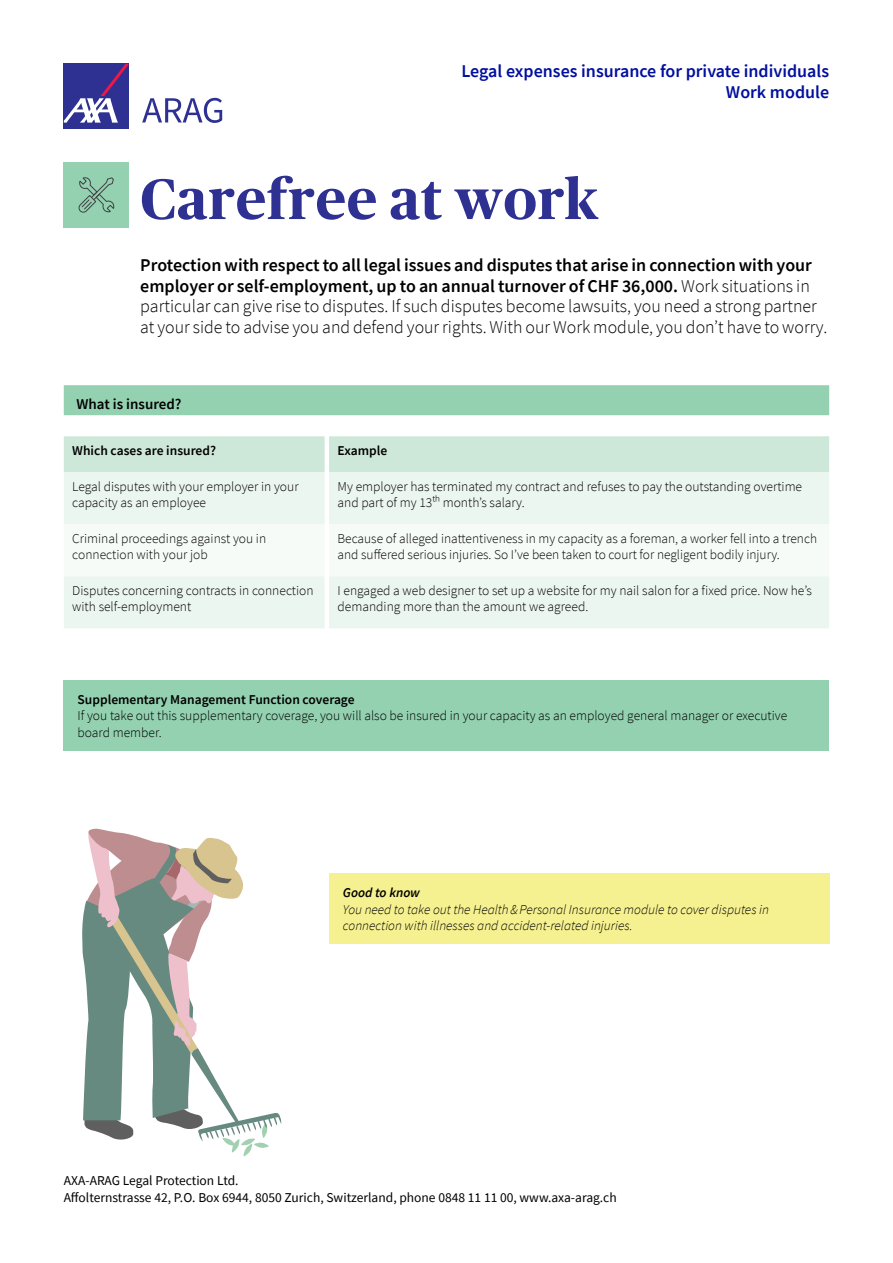
<style>
.page{position:relative;width:893px;height:1263px;background:#fff}
.page>*{position:absolute;margin:0;border:0;box-sizing:border-box;transform-origin:0 0}
.t1{font:700 57px "Publico Headline";letter-spacing:.02em;color:#2e3092}
.t2{font:300 18px/20.7px "Source Sans Pro";color:#000}
.t3{font:600 18px/20.7px "Source Sans Pro";color:#000f9f;text-align:right}
.t4{font:600 15px "Source Sans Pro";color:#000}
.t5{font:300 13.5px/16.5px "Source Sans Pro";color:#000}
.t6{font:italic 300 13.5px/16.5px "Source Sans Pro";color:#000}
.t7{font:13.5px/17.2px "Source Sans Pro";color:#000}
.t8{font:600 13.5px "Source Sans Pro";color:#000}
.t9{font:italic 600 13.5px "Source Sans Pro";color:#000}
.s1{font-weight:600}
</style>
<div class="page">
<div style="left:64px;top:385px;width:765px;height:30px;background:#93d1b1"></div>
<div style="left:64px;top:436px;width:765px;height:36px;background:#cde8d9"></div>
<div style="left:64px;top:472px;width:765px;height:156px;background:#ecf6f0"></div>
<svg style="left:64px;top:524px;width:765px;height:52px"></svg>
<div style="left:64px;top:162px;width:65px;height:66px;background:#93d1b1"></div>
<svg style="left:79px;top:177px;width:36px;height:36px"></svg>
<div style="left:64px;top:64px;width:65px;height:65px;background:#2e3092"></div>
<svg style="left:64px;top:64px;width:65px;height:59px"></svg>
<svg style="left:142px;top:98px;width:80px;height:25px"></svg>
<div style="left:64px;top:680px;width:765px;height:71px;background:#93d1b1"></div>
<div style="left:329px;top:873px;width:500px;height:71px;background:#f6f190"></div>
<svg style="left:82px;top:828px;width:199px;height:328px"></svg>
<h2 class="t3" style="left:461px;top:61px;width:369px">Legal expenses insurance for private individuals<br>Work module</h2>
<h1 class="t1" style="left:140px;top:158px;width:460px">Carefree at work</h1>
<p class="t2" style="left:140px;top:254px;width:688px"><span class="s1">Protection with respect to all legal issues and disputes that arise in connection with your employer or self-employment, up to an annual turnover of CHF 36,000.</span> Work situations in particular can give rise to disputes. If such disputes become lawsuits, you need a strong partner at your side to advise you and defend your rights. With our Work module, you don’t have to worry.</p>
<p class="t4" style="left:77px;top:394px;width:106px">What is insured?</p>
<p class="t8" style="left:72px;top:442px;width:145px">Which cases are insured?</p>
<p class="t8" style="left:338px;top:442px;width:51px">Example</p>
<p class="t5" style="left:72px;top:478px;width:228px">Legal disputes with your employer in your capacity as an employee</p>
<p class="t5" style="left:338px;top:478px;width:466px">My employer has terminated my contract and refuses to pay the outstanding overtime and part of my 13th month’s salary.</p>
<p class="t5" style="left:72px;top:530px;width:195px">Criminal proceedings against you in connection with your job</p>
<p class="t5" style="left:338px;top:530px;width:481px">Because of alleged inattentiveness in my capacity as a foreman, a worker fell into a trench and suffered serious injuries. So I’ve been taken to court for negligent bodily injury.</p>
<p class="t5" style="left:72px;top:582px;width:243px">Disputes concerning contracts in connection with self-employment</p>
<p class="t5" style="left:338px;top:582px;width:476px">I engaged a web designer to set up a website for my nail salon for a fixed price. Now he’s demanding more than the amount we agreed.</p>
<p class="t8" style="left:78px;top:690px;width:279px">Supplementary Management Function coverage</p>
<p class="t5" style="left:78px;top:708px;width:711px">If you take out this supplementary coverage, you will also be insured in your capacity as an employed general manager or executive board member.</p>
<p class="t9" style="left:343px;top:884px;width:79px">Good to know</p>
<p class="t6" style="left:343px;top:901px;width:428px">You need to take out the Health&amp;Personal Insurance module to cover disputes in connection with illnesses and accident-related injuries.</p>
<p class="t7" style="left:64px;top:1172px;width:554px">AXA-ARAG Legal Protection Ltd.<br>Affolternstrasse 42, P.O. Box 6944, 8050 Zurich, Switzerland, phone 0848 11 11 00, www.axa-arag.ch</p>
</div>
